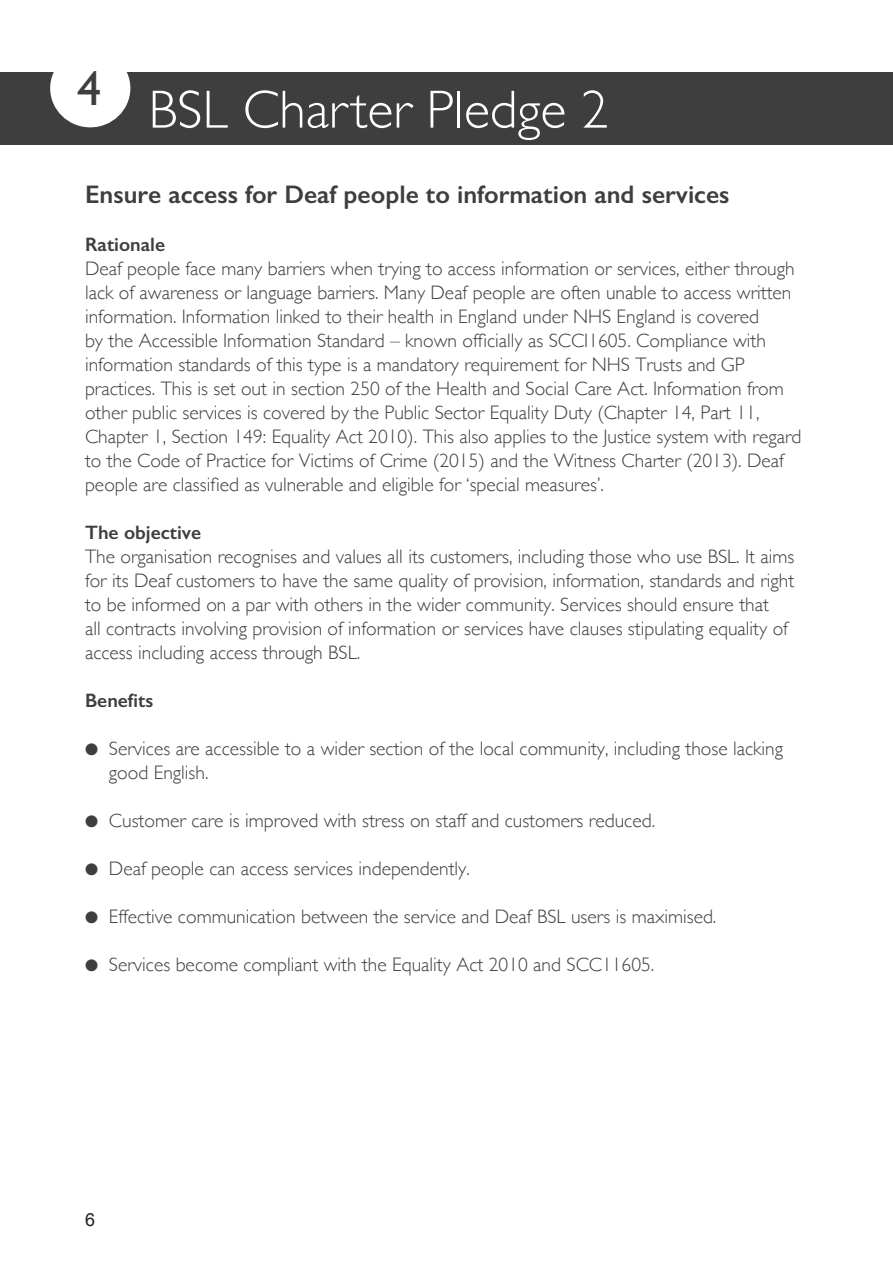
<style>
.page{position:relative;width:893px;height:1263px;background:#fff}
.page>*{position:absolute;margin:0;border:0;box-sizing:border-box;transform-origin:0 0}
.t1{font:300 54px "Gill Sans";color:#fff}
.t2{font:48.3px "Gill Sans";color:#3e3e3f}
.t3{font:600 25.5px "Gill Sans";color:#3e3e3f}
.t4{font:300 19.5px/24px "Gill Sans";color:#3e3e3f}
.t5{font:600 19.5px "Gill Sans";color:#3e3e3f}
.t6{font:18px "Arial";color:#231f20}
</style>
<div class="page">
<div style="left:0;top:72px;width:893px;height:73px;background:#3e3e3f"></div>
<div style="left:50px;top:49px;width:80px;height:78px;background:#fff;border-radius:50%"></div>
<h2 class="t2" style="left:77px;top:60px;width:26px">4</h2>
<h1 class="t1" style="left:148px;top:67px;width:461px">BSL Charter Pledge 2</h1>
<h3 class="t3" style="left:85px;top:179px;width:646px">Ensure access for Deaf people to information and services</h3>
<p class="t5" style="left:85px;top:232px;width:82px">Rationale</p>
<p class="t4" style="left:85px;top:255px;width:718px">Deaf people face many barriers when trying to access information or services, either through lack of awareness or language barriers. Many Deaf people are often unable to access written information. Information linked to their health in England under NHS England is covered<br>by the Accessible Information Standard – known officially as SCCI1605. Compliance with information standards of this type is a mandatory requirement for NHS Trusts and GP practices. This is set out in section 250 of the Health and Social Care Act. Information from other public services is covered by the Public Sector Equality Duty (Chapter 14, Part 11, Chapter 1, Section 149: Equality Act 2010). This also applies to the Justice system with regard to the Code of Practice for Victims of Crime (2015) and the Witness Charter (2013). Deaf people are classified as vulnerable and eligible for ‘special measures’.</p>
<p class="t5" style="left:85px;top:520px;width:118px">The objective</p>
<p class="t4" style="left:85px;top:543px;width:711px">The organisation recognises and values all its customers, including those who use BSL. It aims for its Deaf customers to have the same quality of provision, information, standards and right to be informed on a par with others in the wider community. Services should ensure that<br>all contracts involving provision of information or services have clauses stipulating equality of access including access through BSL.</p>
<p class="t5" style="left:85px;top:688px;width:70px">Benefits</p>
<p class="t4" style="left:109px;top:735px;width:676px;text-indent:-24px">● Services are accessible to a wider section of the local community, including those lacking good English.</p>
<p class="t4" style="left:85px;top:807px;width:572px">● Customer care is improved with stress on staff and customers reduced.</p>
<p class="t4" style="left:85px;top:855px;width:386px">● Deaf people can access services independently.</p>
<p class="t4" style="left:85px;top:903px;width:633px">● Effective communication between the service and Deaf BSL users is maximised.</p>
<p class="t4" style="left:85px;top:951px;width:571px">● Services become compliant with the Equality Act 2010 and SCC11605.</p>
<p class="t6" style="left:85px;top:1208px;width:12px">6</p>
</div>
